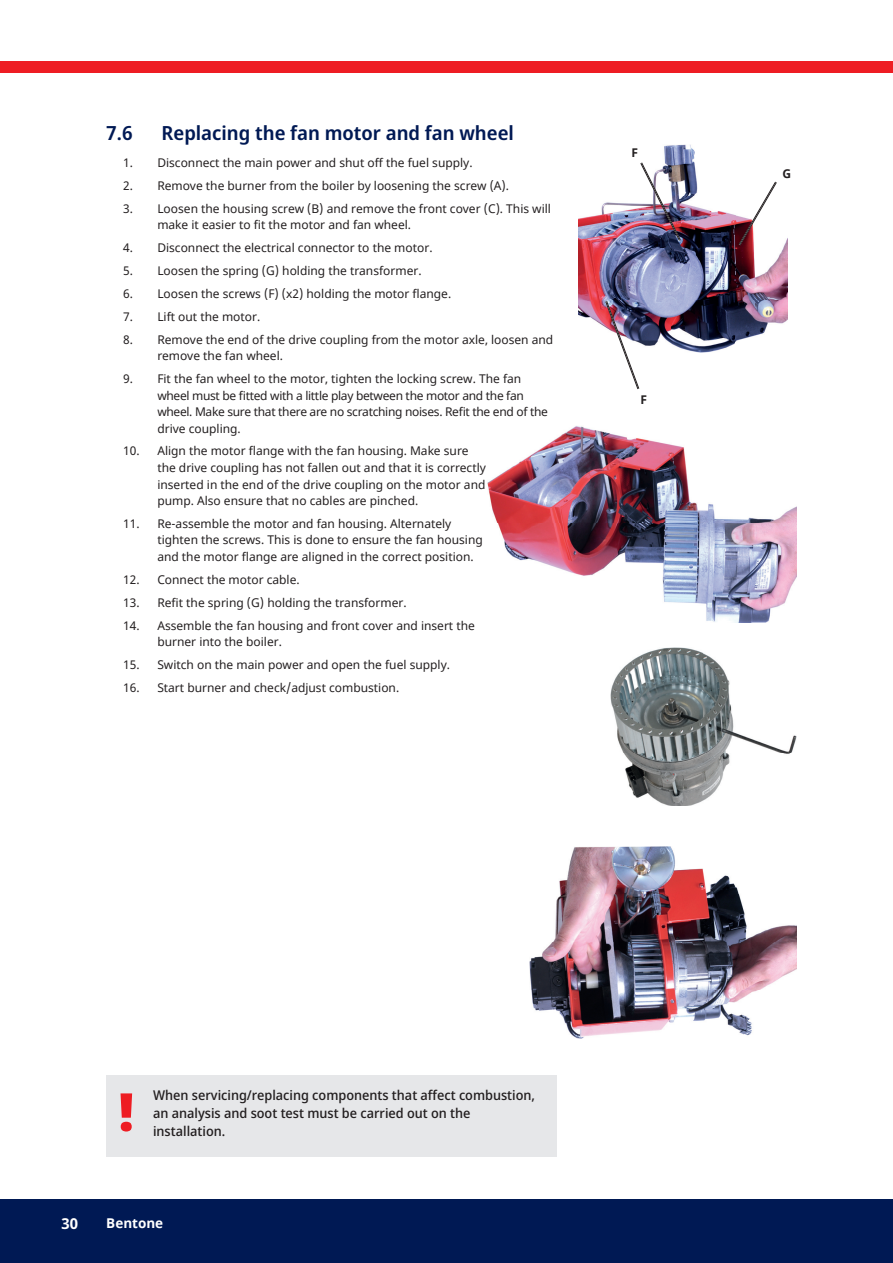
<style>
.page{position:relative;width:893px;height:1263px;background:#fff}
.page>*{position:absolute;margin:0;border:0;box-sizing:border-box;transform-origin:0 0}
.t1{font:900 52.5px "Noto Sans Display";color:#ee1d23}
.t2{font:600 19.5px "Noto Sans Display";color:#001954}
.t3{font:700 15px "Noto Sans";color:#fff}
.t4{font:500 13.5px/18px "Noto Sans Display";color:#231f20}
.t5{font:700 13.5px "Noto Sans";color:#fff}
.t6{font:12px/16.5px "Noto Sans";color:#231f20}
.t7{font:12px/16.5px "Noto Sans";letter-spacing:-.025em;color:#231f20}
.t8{font:700 12px "Noto Sans";color:#231f20}
</style>
<div class="page">
<div style="left:0;top:1199px;width:893px;height:64px;background:#001954"></div>
<div style="left:0;top:62px;width:893px;height:11px;background:#ee1d23"></div>
<div style="left:106px;top:1075px;width:451px;height:82px;background:#e6e7e9"></div>
<img style="left:488px;top:426px;width:309px;height:197px">
<img style="left:529px;top:847px;width:268px;height:192px">
<img style="left:610px;top:648px;width:187px;height:158px">
<img style="left:579px;top:145px;width:208px;height:207px">
<svg style="left:737px;top:180px;width:41px;height:67px"></svg>
<img style="left:604px;top:299px;width:36px;height:91px">
<img style="left:639px;top:161px;width:43px;height:81px">
<h2 class="t2" style="left:106px;top:125px;width:28px">7.6</h2>
<h2 class="t2" style="left:162px;top:119px;width:354px">Replacing the fan motor and fan wheel</h2>
<p class="t6" style="left:123px;top:155px;width:351px">1. Disconnect the main power and shut off the fuel supply.</p>
<p class="t6" style="left:123px;top:178px;width:387px">2. Remove the burner from the boiler by loosening the screw (A).</p>
<p class="t6" style="left:157px;top:201px;width:395px;text-indent:-34px">3. Loosen the housing screw (B) and remove the front cover (C). This will make it easier to fit the motor and fan wheel.</p>
<p class="t6" style="left:123px;top:240px;width:311px">4. Disconnect the electrical connector to the motor.</p>
<p class="t6" style="left:123px;top:263px;width:300px">5. Loosen the spring (G) holding the transformer.</p>
<p class="t6" style="left:123px;top:286px;width:329px">6. Loosen the screws (F) (x2) holding the motor flange.</p>
<p class="t6" style="left:123px;top:309px;width:138px">7. Lift out the motor.</p>
<p class="t6" style="left:157px;top:332px;width:397px;text-indent:-34px">8. Remove the end of the drive coupling from the motor axle, loosen and remove the fan wheel.</p>
<p class="t7" style="left:157px;top:371px;width:392px;text-indent:-34px">9. Fit the fan wheel to the motor, tighten the locking screw. The fan wheel must be fitted with a little play between the motor and the fan wheel. Make sure that there are no scratching noises. Refit the end of the drive coupling.</p>
<p class="t6" style="left:157px;top:443px;width:330px;text-indent:-34px">10. Align the motor flange with the fan housing. Make sure the drive coupling has not fallen out and that it is correctly inserted in the end of the drive coupling on the motor and pump. Also ensure that no cables are pinched.</p>
<p class="t6" style="left:157px;top:516px;width:327px;text-indent:-34px">11. Re-assemble the motor and fan housing. Alternately tighten the screws. This is done to ensure the fan housing and the motor flange are aligned in the correct position.</p>
<p class="t6" style="left:123px;top:572px;width:178px">12. Connect the motor cable.</p>
<p class="t6" style="left:123px;top:594px;width:285px">13. Refit the spring (G) holding the transformer.</p>
<p class="t6" style="left:157px;top:617px;width:319px;text-indent:-34px">14. Assemble the fan housing and front cover and insert the burner into the boiler.</p>
<p class="t6" style="left:123px;top:657px;width:328px">15. Switch on the main power and open the fuel supply.</p>
<p class="t6" style="left:123px;top:680px;width:277px">16. Start burner and check/adjust combustion.</p>
<p class="t8" style="left:631px;top:148px;width:8px">F</p>
<p class="t8" style="left:640px;top:395px;width:8px">F</p>
<p class="t8" style="left:782px;top:169px;width:10px">G</p>
<h1 class="t1" style="left:119px;top:1091px;width:16px">!</h1>
<p class="t4" style="left:153px;top:1086px;width:384px">When servicing/replacing components that affect combustion, an analysis and soot test must be carried out on the installation.</p>
<p class="t3" style="left:62px;top:1218px;width:18px">30</p>
<p class="t5" style="left:106px;top:1217px;width:58px">Bentone</p>
</div>
